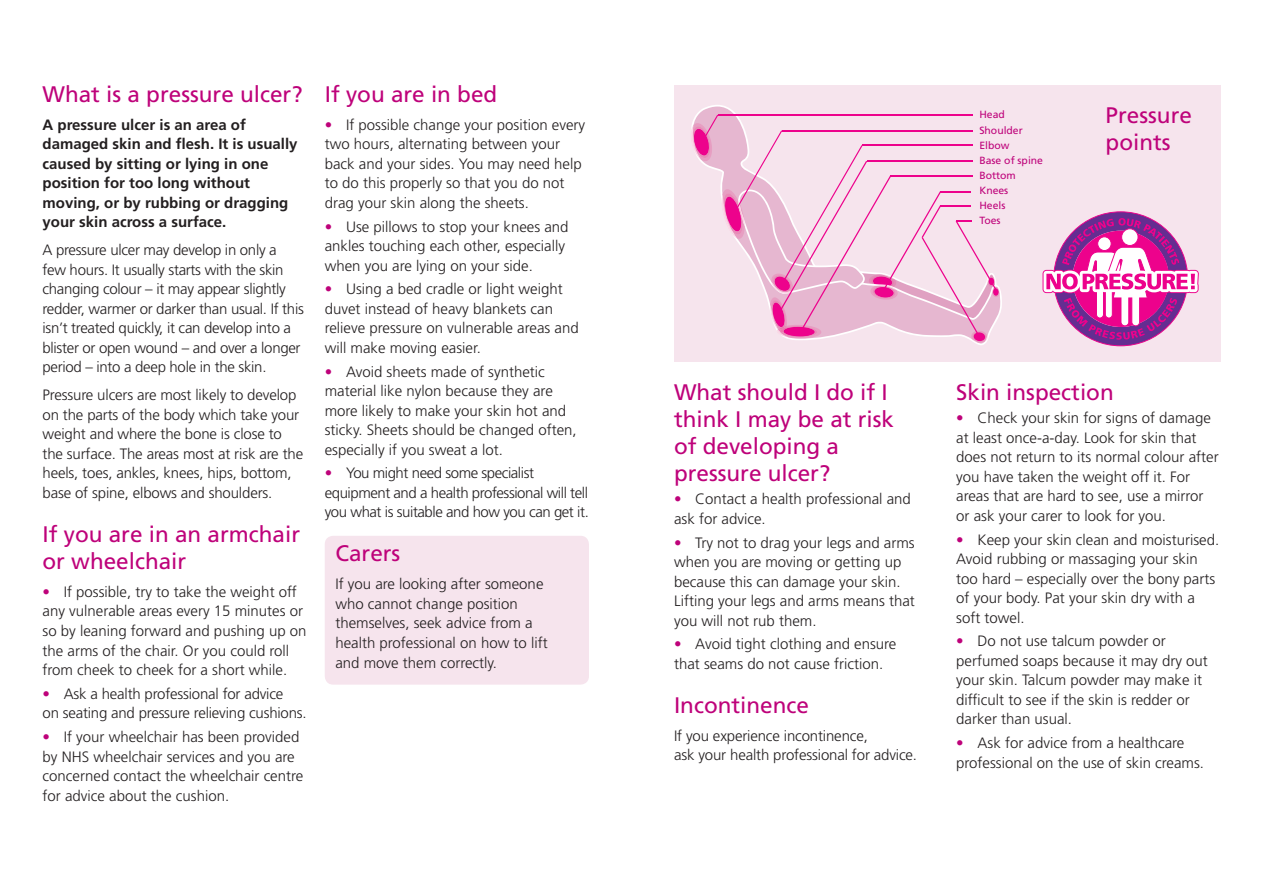
<style>
.page{position:relative;width:1263px;height:893px;background:#fff}
.page>*{position:absolute;margin:0;border:0;box-sizing:border-box;transform-origin:0 0}
.t1{font:22.5px/27px "Frutiger LT Std";color:#be027a}
.t2{font:300 15px/19.5px "Frutiger LT Std";color:#231f20}
.t3{font:300 15px/19.5px "Frutiger LT Std";letter-spacing:-.02em;color:#231f20}
.t4{font:700 15px/19.5px "Frutiger LT Std";color:#231f20}
.t5{font:300 15px/19.5px "Frutiger LT Std";letter-spacing:-.03em;color:#231f20}
.t6{font:10.35px/15.1px "Frutiger LT Std";color:#be027a}
.s1{color:#be027a}
</style>
<div class="page">
<div style="left:325px;top:536px;width:264px;height:149px;background:#f6e4ed;border-radius:9px"></div>
<div style="left:674px;top:85px;width:546px;height:276px;background:#f6e4ed"></div>
<svg style="left:696px;top:105px;width:306px;height:240px"></svg>
<hr style="left:718px;top:114px;width:255px;height:2px;background:#ed028c">
<svg style="left:691px;top:115px;width:309px;height:228px"></svg>
<svg style="left:1042px;top:211px;width:157px;height:135px"></svg>
<h1 class="t1" style="left:43px;top:81px;width:262px">What is a pressure ulcer?</h1>
<p class="t4" style="left:43px;top:115px;width:257px">A pressure ulcer is an area of damaged skin and flesh. It is usually caused by sitting or lying in one position for too long without moving, or by rubbing or dragging your skin across a surface.</p>
<p class="t3" style="left:43px;top:241px;width:263px">A pressure ulcer may develop in only a few hours. It usually starts with the skin changing colour – it may appear slightly redder, warmer or darker than usual. If this isn’t treated quickly, it can develop into a blister or open wound – and over a longer period – into a deep hole in the skin.</p>
<p class="t2" style="left:43px;top:386px;width:262px">Pressure ulcers are most likely to develop on the parts of the body which take your weight and where the bone is close to the surface. The areas most at risk are the heels, toes, ankles, knees, hips, bottom, base of spine, elbows and shoulders.</p>
<h1 class="t1" style="left:43px;top:521px;width:259px">If you are in an armchair or wheelchair</h1>
<p class="t2" style="left:43px;top:582px;width:266px"><span class="s1">•</span> If possible, try to take the weight off any vulnerable areas every 15 minutes or so by leaning forward and pushing up on the arms of the chair. Or you could roll from cheek to cheek for a short while.</p>
<p class="t2" style="left:43px;top:684px;width:266px"><span class="s1">•</span> Ask a health professional for advice<br>on seating and pressure relieving cushions.</p>
<p class="t2" style="left:43px;top:727px;width:262px"><span class="s1">•</span> If your wheelchair has been provided by NHS wheelchair services and you are concerned contact the wheelchair centre for advice about the cushion.</p>
<h1 class="t1" style="left:325px;top:81px;width:174px">If you are in bed</h1>
<p class="t2" style="left:325px;top:115px;width:262px"><span class="s1">•</span> If possible change your position every two hours, alternating between your back and your sides. You may need help to do this properly so that you do not drag your skin along the sheets.</p>
<p class="t2" style="left:325px;top:217px;width:245px"><span class="s1">•</span> Use pillows to stop your knees and ankles touching each other, especially when you are lying on your side.</p>
<p class="t2" style="left:325px;top:280px;width:255px"><span class="s1">•</span> Using a bed cradle or light weight duvet instead of heavy blankets can relieve pressure on vulnerable areas and will make moving easier.</p>
<p class="t2" style="left:325px;top:362px;width:254px"><span class="s1">•</span> Avoid sheets made of synthetic material like nylon because they are more likely to make your skin hot and sticky. Sheets should be changed often, especially if you sweat a lot.</p>
<p class="t5" style="left:325px;top:464px;width:266px"><span class="s1">•</span> You might need some specialist equipment and a health professional will tell you what is suitable and how you can get it.</p>
<h1 class="t1" style="left:335px;top:540px;width:67px">Carers</h1>
<p class="t2" style="left:335px;top:575px;width:214px">If you are looking after someone who cannot change position themselves, seek advice from a health professional on how to lift and move them correctly.</p>
<p class="t6" style="left:979px;top:107px;width:65px">Head<br>Shoulder<br>Elbow<br>Base of spine<br>Bottom<br>Knees<br>Heels<br>Toes</p>
<h1 class="t1" style="left:1106px;top:102px;width:88px">Pressure points</h1>
<h1 class="t1" style="left:674px;top:378px;width:222px">What should I do if I think I may be at risk of developing a pressure ulcer?</h1>
<p class="t2" style="left:674px;top:490px;width:238px"><span class="s1">•</span> Contact a health professional and ask for advice.</p>
<p class="t2" style="left:674px;top:533px;width:242px"><span class="s1">•</span> Try not to drag your legs and arms when you are moving or getting up because this can damage your skin.<br>Lifting your legs and arms means that you will not rub them.</p>
<p class="t2" style="left:674px;top:635px;width:224px"><span class="s1">•</span> Avoid tight clothing and ensure that seams do not cause friction.</p>
<h1 class="t1" style="left:674px;top:692px;width:137px">Incontinence</h1>
<p class="t2" style="left:674px;top:726px;width:245px">If you experience incontinence,<br>ask your health professional for advice.</p>
<h1 class="t1" style="left:956px;top:378px;width:159px">Skin inspection</h1>
<p class="t2" style="left:956px;top:409px;width:264px"><span class="s1">•</span> Check your skin for signs of damage at least once-a-day. Look for skin that does not return to its normal colour after you have taken the weight off it. For areas that are hard to see, use a mirror or ask your carer to look for you.</p>
<p class="t2" style="left:956px;top:530px;width:264px"><span class="s1">•</span> Keep your skin clean and moisturised.<br>Avoid rubbing or massaging your skin too hard – especially over the bony parts of your body. Pat your skin dry with a soft towel.</p>
<p class="t2" style="left:956px;top:632px;width:253px"><span class="s1">•</span> Do not use talcum powder or perfumed soaps because it may dry out your skin. Talcum powder may make it difficult to see if the skin is redder or darker than usual.</p>
<p class="t2" style="left:956px;top:733px;width:249px"><span class="s1">•</span> Ask for advice from a healthcare professional on the use of skin creams.</p>
</div>
